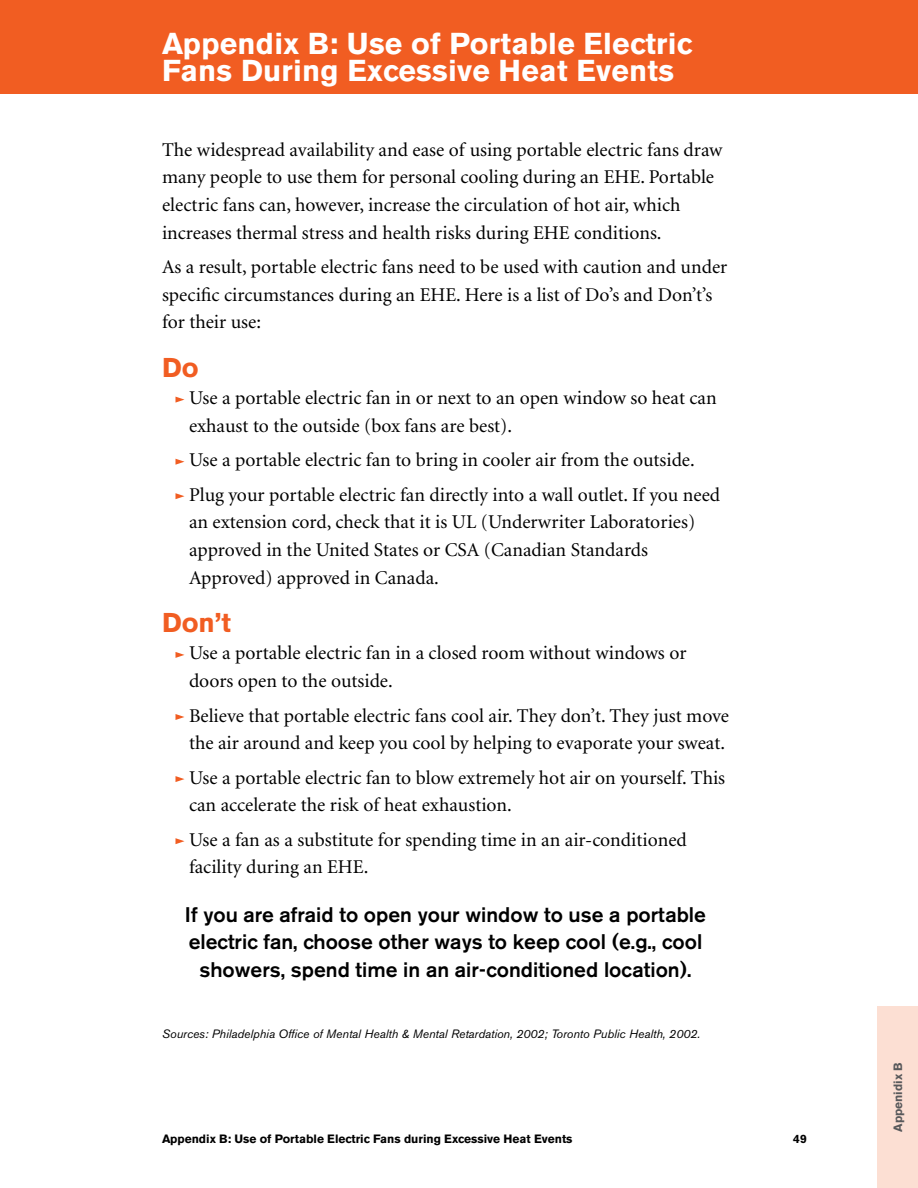
<style>
.page{position:relative;width:918px;height:1188px;background:#fff}
.page>*{position:absolute;margin:0;border:0;box-sizing:border-box;transform-origin:0 0}
.t1{font:700 30px/27px "Akzidenz Grotesk BE";letter-spacing:.01em;color:#fff}
.t2{font:700 27px "Akzidenz Grotesk BE";color:#f15d22}
.t3{font:500 21px/27.6px "Akzidenz Grotesk BE";color:#000;text-align:center}
.t4{font:19.5px/27.6px "Minion";color:#000}
.t5{font:italic 12px "Akzidenz Grotesk BE";color:#000}
.t6{font:700 12px "Akzidenz Grotesk BE";color:#000}
.t7{font:700 12px "Akzidenz Grotesk BE";color:#58595b}
</style>
<div class="page">
<div style="left:878px;top:1006px;width:40px;height:182px;background:#fcdfd3"></div>
<div style="left:0;top:0;width:918px;height:94px;background:#f15d22"></div>
<svg style="left:176px;top:397px;width:8px;height:6px"></svg>
<svg style="left:176px;top:459px;width:8px;height:6px"></svg>
<svg style="left:176px;top:493px;width:8px;height:6px"></svg>
<svg style="left:176px;top:652px;width:8px;height:6px"></svg>
<svg style="left:176px;top:714px;width:8px;height:6px"></svg>
<svg style="left:176px;top:776px;width:8px;height:6px"></svg>
<svg style="left:176px;top:838px;width:8px;height:6px"></svg>
<h1 class="t1" style="left:162px;top:30px;width:531px">Appendix B: Use of Portable Electric<br>Fans During Excessive Heat Events</h1>
<p class="t4" style="left:162px;top:136px;width:562px">The widespread availability and ease of using portable electric fans draw many people to use them for personal cooling during an EHE. Portable electric fans can, however, increase the circulation of hot air, which increases thermal stress and health risks during EHE conditions.</p>
<p class="t4" style="left:162px;top:254px;width:567px">As a result, portable electric fans need to be used with caution and under specific circumstances during an EHE. Here is a list of Do’s and Don’t’s for their use:</p>
<h2 class="t2" style="left:162px;top:351px;width:38px">Do</h2>
<p class="t4" style="left:189px;top:385px;width:529px">Use a portable electric fan in or next to an open window so heat can exhaust to the outside (box fans are best).</p>
<p class="t4" style="left:189px;top:443px;width:533px;line-height:34.5px">Use a portable electric fan to bring in cooler air from the outside.<br>Plug your portable electric fan directly into a wall outlet. If you need</p>
<p class="t4" style="left:189px;top:509px;width:508px">an extension cord, check that it is UL (Underwriter Laboratories) approved in the United States or CSA (Canadian Standards<br>Approved) approved in Canada.</p>
<h2 class="t2" style="left:162px;top:607px;width:71px">Don’t</h2>
<p class="t4" style="left:189px;top:640px;width:499px">Use a portable electric fan in a closed room without windows or doors open to the outside.</p>
<p class="t4" style="left:189px;top:702px;width:542px">Believe that portable electric fans cool air. They don’t. They just move the air around and keep you cool by helping to evaporate your sweat.</p>
<p class="t4" style="left:189px;top:764px;width:538px">Use a portable electric fan to blow extremely hot air on yourself. This can accelerate the risk of heat exhaustion.</p>
<p class="t4" style="left:189px;top:826px;width:499px">Use a fan as a substitute for spending time in an air-conditioned facility during an EHE.</p>
<p class="t3" style="left:185px;top:900px;width:523px">If you are afraid to open your window to use a portable electric fan, choose other ways to keep cool (e.g., cool showers, spend time in an air-conditioned location).</p>
<p class="t5" style="left:162px;top:1026px;width:540px">Sources: Philadelphia Office of Mental Health &amp; Mental Retardation, 2002; Toronto Public Health, 2002.</p>
<p class="t6" style="left:162px;top:1132px;width:412px">Appendix B: Use of Portable Electric Fans during Excessive Heat Events</p>
<p class="t6" style="left:793px;top:1132px;width:15px">49</p>
<p class="t7" style="left:891px;top:1132px;width:71px;rotate:-90deg">Appenidix B</p>
</div>
